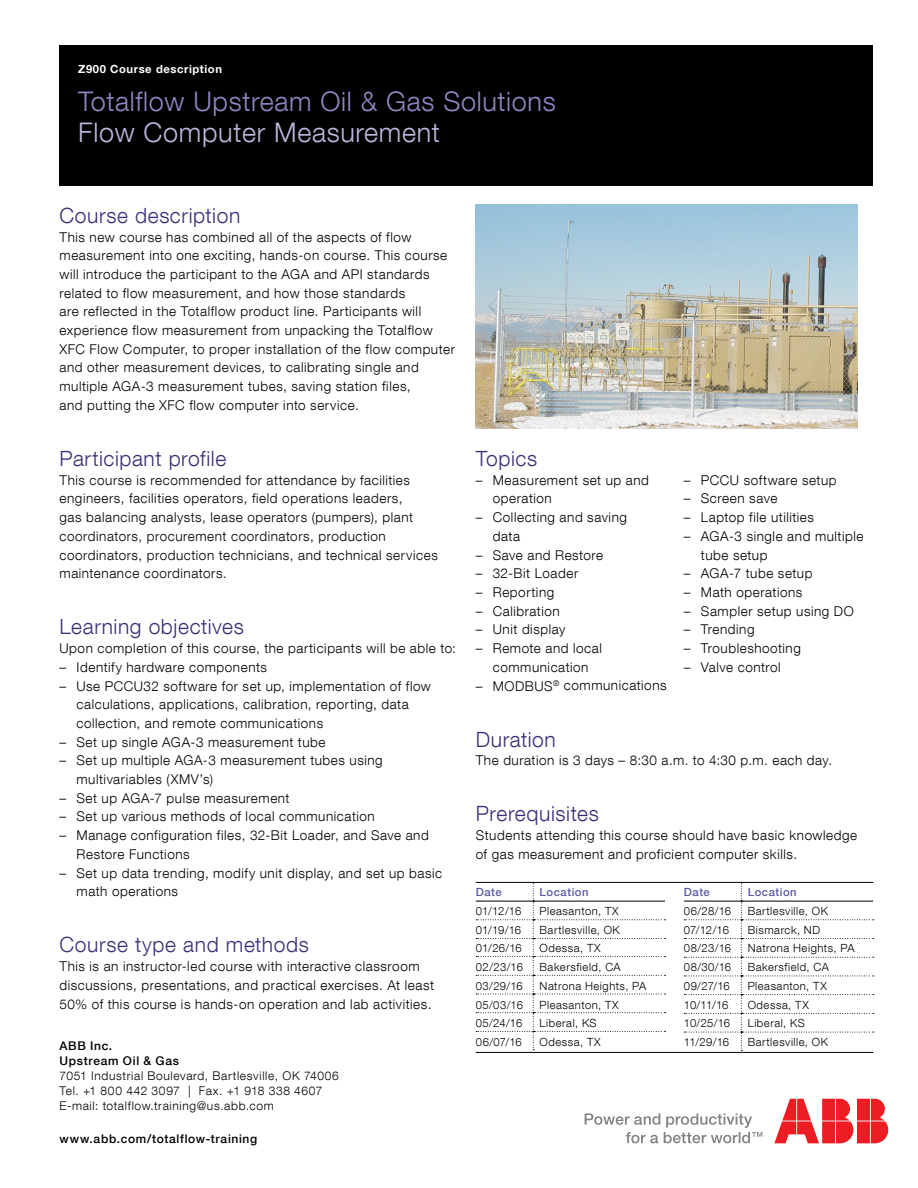
<style>
.page{position:relative;width:918px;height:1188px;background:#fff}
.page>*{position:absolute;margin:0;border:0;box-sizing:border-box;transform-origin:0 0}
.t1{font:300 27px "ABB Neue Helvetica";letter-spacing:.025em;color:#8d87c1}
.t2{font:300 27px "ABB Neue Helvetica";letter-spacing:.025em;color:#bbb8dc}
.t3{font:300 21px "ABB Neue Helvetica";letter-spacing:.03em;color:#3d2e76}
.t4{font:300 13.5px/18.8px "ABB Neue Helvetica";letter-spacing:.04em;color:#000}
.t5{font:300 12px/15px "ABB Neue Helvetica";letter-spacing:.055em;color:#000}
.t6{font:500 12px/15px "ABB Neue Helvetica";letter-spacing:.055em;color:#000}
.t7{font:300 11.25px "ABB Neue Helvetica";letter-spacing:.045em;color:#000}
.t8{font:500 11.25px "ABB Neue Helvetica";letter-spacing:.05em;color:#5a59a0}
.t9{font:700 11.25px "ABB Neue Helvetica";letter-spacing:.05em;color:#fff}
</style>
<div class="page">
<svg style="left:585px;top:1113px;width:177px;height:30px"></svg>
<svg style="left:774px;top:1099px;width:114px;height:44px"></svg>
<div style="left:60px;top:45px;width:813px;height:140px;background:#000"></div>
<img style="left:476px;top:204px;width:382px;height:225px">
<svg style="left:476px;top:883px;width:190px;height:167px"></svg>
<svg style="left:684px;top:882px;width:190px;height:169px"></svg>
<hr style="left:476px;top:882px;width:397px;height:1px;background:#000">
<hr style="left:476px;top:1052px;width:397px;height:1px;background:#000">
<p class="t9" style="left:78px;top:62px;width:145px">Z900 Course description</p>
<h1 class="t1" style="left:78px;top:84px;width:479px">Totalflow Upstream Oil &amp; Gas Solutions</h1>
<h1 class="t2" style="left:78px;top:116px;width:363px">Flow Computer Measurement</h1>
<h2 class="t3" style="left:60px;top:202px;width:182px">Course description</h2>
<p class="t4" style="left:60px;top:227px;width:397px">This new course has combined all of the aspects of flow measurement into one exciting, hands-on course. This course will introduce the participant to the AGA and API standards related to flow measurement, and how those standards<br>are reflected in the Totalflow product line. Participants will experience flow measurement from unpacking the Totalflow XFC Flow Computer, to proper installation of the flow computer and other measurement devices, to calibrating single and multiple AGA-3 measurement tubes, saving station files,<br>and putting the XFC flow computer into service.</p>
<h2 class="t3" style="left:60px;top:446px;width:168px">Participant profile</h2>
<p class="t4" style="left:60px;top:470px;width:380px">This course is recommended for attendance by facilities engineers, facilities operators, field operations leaders,<br>gas balancing analysts, lease operators (pumpers), plant coordinators, procurement coordinators, production coordinators, production technicians, and technical services maintenance coordinators.</p>
<h2 class="t3" style="left:60px;top:614px;width:186px">Learning objectives</h2>
<p class="t4" style="left:60px;top:639px;width:398px">Upon completion of this course, the participants will be able to:</p>
<p class="t4" style="left:60px;top:657px;width:209px">– Identify hardware components</p>
<p class="t4" style="left:77px;top:676px;width:356px;text-indent:-17px">– Use PCCU32 software for set up, implementation of flow calculations, applications, calibration, reporting, data collection, and remote communications</p>
<p class="t4" style="left:60px;top:732px;width:267px">– Set up single AGA-3 measurement tube</p>
<p class="t4" style="left:77px;top:751px;width:308px;text-indent:-17px">– Set up multiple AGA-3 measurement tubes using multivariables (XMV’s)</p>
<p class="t4" style="left:60px;top:788px;width:232px">– Set up AGA-7 pulse measurement</p>
<p class="t4" style="left:60px;top:807px;width:317px">– Set up various methods of local communication</p>
<p class="t4" style="left:77px;top:826px;width:354px;text-indent:-17px">– Manage configuration files, 32-Bit Loader, and Save and<br>Restore Functions</p>
<p class="t4" style="left:77px;top:863px;width:367px;text-indent:-17px">– Set up data trending, modify unit display, and set up basic math operations</p>
<h2 class="t3" style="left:60px;top:932px;width:251px">Course type and methods</h2>
<p class="t4" style="left:60px;top:957px;width:376px">This is an instructor-led course with interactive classroom discussions, presentations, and practical exercises. At least<br>50% of this course is hands-on operation and lab activities.</p>
<p class="t6" style="left:60px;top:1038px;width:121px">ABB Inc.<br>Upstream Oil &amp; Gas</p>
<p class="t5" style="left:60px;top:1068px;width:281px">7051 Industrial Boulevard, Bartlesville, OK 74006<br>Tel. +1 800 442 3097 | Fax. +1 918 338 4607<br>E-mail: totalflow.training@us.abb.com</p>
<p class="t6" style="left:60px;top:1131px;width:199px">www.abb.com/totalflow-training</p>
<h2 class="t3" style="left:476px;top:446px;width:63px">Topics</h2>
<p class="t4" style="left:493px;top:470px;width:158px;text-indent:-17px">– Measurement set up and operation</p>
<p class="t4" style="left:493px;top:508px;width:136px;text-indent:-17px">– Collecting and saving data</p>
<p class="t4" style="left:476px;top:545px;width:129px">– Save and Restore</p>
<p class="t4" style="left:476px;top:564px;width:104px">– 32-Bit Loader</p>
<p class="t4" style="left:476px;top:583px;width:80px">– Reporting</p>
<p class="t4" style="left:476px;top:601px;width:85px">– Calibration</p>
<p class="t4" style="left:476px;top:620px;width:91px">– Unit display</p>
<p class="t4" style="left:476px;top:639px;width:128px;text-align:center">– Remote and local communication</p>
<p class="t4" style="left:476px;top:676px;width:192px">– MODBUS<sup>®</sup> communications</p>
<p class="t4" style="left:684px;top:470px;width:154px">– PCCU software setup</p>
<p class="t4" style="left:684px;top:489px;width:95px">– Screen save</p>
<p class="t4" style="left:684px;top:508px;width:132px">– Laptop file utilities</p>
<p class="t4" style="left:701px;top:526px;width:164px;text-indent:-17px">– AGA-3 single and multiple tube setup</p>
<p class="t4" style="left:684px;top:564px;width:130px">– AGA-7 tube setup</p>
<p class="t4" style="left:684px;top:583px;width:120px">– Math operations</p>
<p class="t4" style="left:684px;top:601px;width:171px">– Sampler setup using DO</p>
<p class="t4" style="left:684px;top:620px;width:72px">– Trending</p>
<p class="t4" style="left:684px;top:639px;width:119px">– Troubleshooting</p>
<p class="t4" style="left:684px;top:657px;width:98px">– Valve control</p>
<h2 class="t3" style="left:476px;top:726px;width:82px">Duration</h2>
<p class="t4" style="left:476px;top:751px;width:358px">The duration is 3 days – 8:30 a.m. to 4:30 p.m. each day.</p>
<h2 class="t3" style="left:476px;top:801px;width:125px">Prerequisites</h2>
<p class="t4" style="left:476px;top:826px;width:383px">Students attending this course should have basic knowledge of gas measurement and proficient computer skills.</p>
<p class="t8" style="left:476px;top:886px;width:27px">Date</p>
<p class="t8" style="left:540px;top:886px;width:51px">Location</p>
<p class="t7" style="left:476px;top:904px;width:47px">01/12/16</p>
<p class="t7" style="left:540px;top:904px;width:81px">Pleasanton, TX</p>
<p class="t7" style="left:476px;top:923px;width:47px">01/19/16</p>
<p class="t7" style="left:540px;top:923px;width:82px">Bartlesville, OK</p>
<p class="t7" style="left:476px;top:942px;width:48px">01/26/16</p>
<p class="t7" style="left:540px;top:942px;width:63px">Odessa, TX</p>
<p class="t7" style="left:476px;top:960px;width:49px">02/23/16</p>
<p class="t7" style="left:540px;top:960px;width:83px">Bakersfield, CA</p>
<p class="t7" style="left:476px;top:979px;width:48px">03/29/16</p>
<p class="t7" style="left:540px;top:979px;width:108px">Natrona Heights, PA</p>
<p class="t7" style="left:476px;top:998px;width:49px">05/03/16</p>
<p class="t7" style="left:540px;top:998px;width:81px">Pleasanton, TX</p>
<p class="t7" style="left:476px;top:1016px;width:48px">05/24/16</p>
<p class="t7" style="left:540px;top:1016px;width:59px">Liberal, KS</p>
<p class="t7" style="left:476px;top:1035px;width:47px">06/07/16</p>
<p class="t7" style="left:540px;top:1035px;width:63px">Odessa, TX</p>
<p class="t8" style="left:684px;top:886px;width:27px">Date</p>
<p class="t8" style="left:748px;top:886px;width:51px">Location</p>
<p class="t7" style="left:684px;top:904px;width:49px">06/28/16</p>
<p class="t7" style="left:748px;top:904px;width:82px">Bartlesville, OK</p>
<p class="t7" style="left:684px;top:923px;width:47px">07/12/16</p>
<p class="t7" style="left:748px;top:923px;width:74px">Bismarck, ND</p>
<p class="t7" style="left:684px;top:942px;width:49px">08/23/16</p>
<p class="t7" style="left:748px;top:942px;width:108px">Natrona Heights, PA</p>
<p class="t7" style="left:684px;top:960px;width:49px">08/30/16</p>
<p class="t7" style="left:748px;top:960px;width:83px">Bakersfield, CA</p>
<p class="t7" style="left:684px;top:979px;width:47px">09/27/16</p>
<p class="t7" style="left:748px;top:979px;width:81px">Pleasanton, TX</p>
<p class="t7" style="left:684px;top:998px;width:46px">10/11/16</p>
<p class="t7" style="left:748px;top:998px;width:63px">Odessa, TX</p>
<p class="t7" style="left:684px;top:1016px;width:48px">10/25/16</p>
<p class="t7" style="left:748px;top:1016px;width:59px">Liberal, KS</p>
<p class="t7" style="left:684px;top:1035px;width:47px">11/29/16</p>
<p class="t7" style="left:748px;top:1035px;width:82px">Bartlesville, OK</p>
</div>
